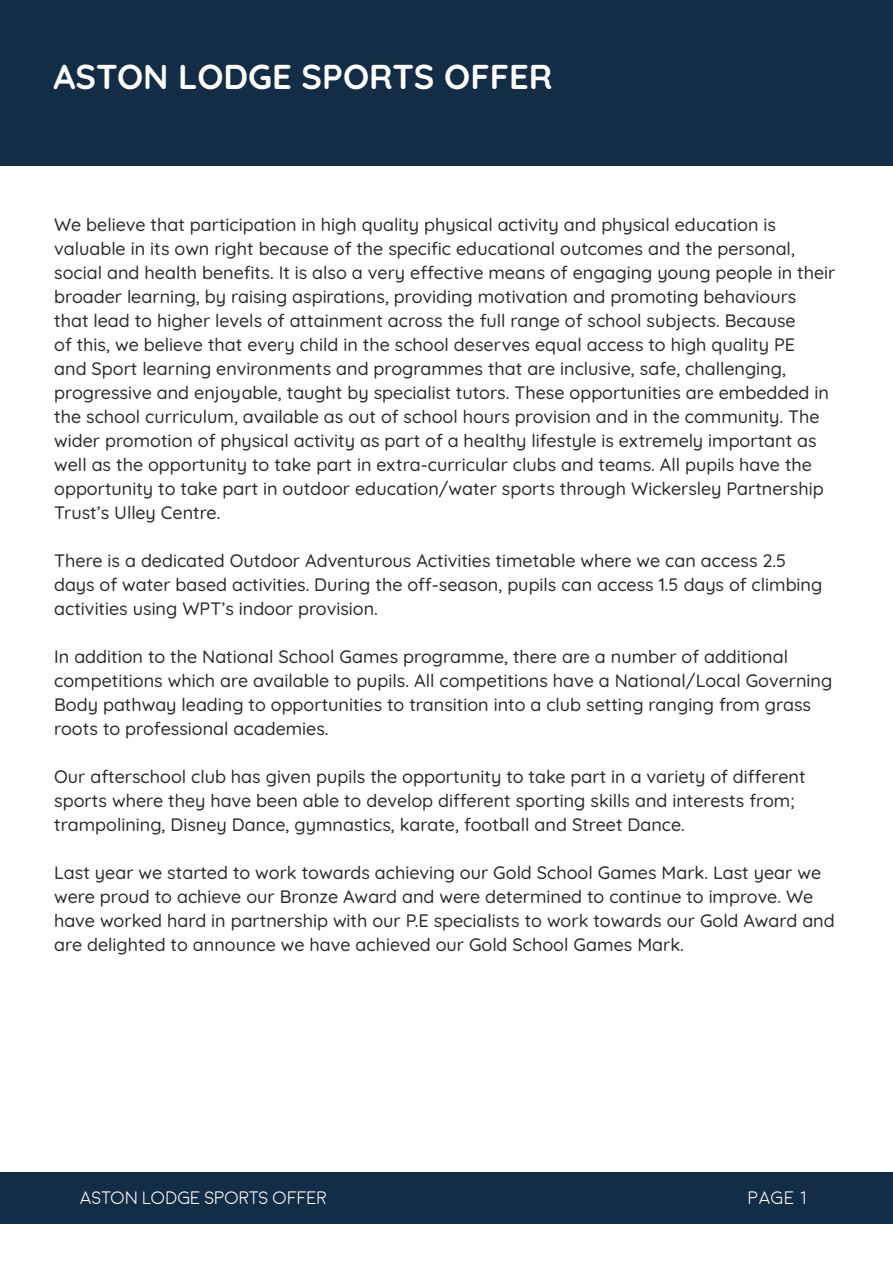
<style>
.page{position:relative;width:893px;height:1263px;background:#fff}
.page>*{position:absolute;margin:0;border:0;box-sizing:border-box;transform-origin:0 0}
.t1{font:700 34.5px "Quicksand";color:#fff}
.t2{font:500 18px/24px "Quicksand";color:#2e2b2c}
.t3{font:300 18px "Moon";color:#fff}
</style>
<div class="page">
<div style="left:2px;top:1172px;width:891px;height:52px;background:#142d47"></div>
<hr style="left:0;top:1172px;width:2px;height:52px;background:#142d47">
<div style="left:0;top:0;width:893px;height:166px;background:#142d47"></div>
<p class="t1" style="left:54px;top:50px;width:501px">ASTON LODGE SPORTS OFFER</p>
<p class="t2" style="left:54px;top:211px;width:783px">We believe that participation in high quality physical activity and physical education is valuable in its own right because of the specific educational outcomes and the personal, social and health benefits. It is also a very effective means of engaging young people in their broader learning, by raising aspirations, providing motivation and promoting behaviours<br>that lead to higher levels of attainment across the full range of school subjects. Because<br>of this, we believe that every child in the school deserves equal access to high quality PE<br>and Sport learning environments and programmes that are inclusive, safe, challenging, progressive and enjoyable, taught by specialist tutors. These opportunities are embedded in the school curriculum, available as out of school hours provision and in the community. The wider promotion of physical activity as part of a healthy lifestyle is extremely important as well as the opportunity to take part in extra-curricular clubs and teams. All pupils have the opportunity to take part in outdoor education/water sports through Wickersley Partnership Trust’s Ulley Centre.</p>
<p class="t2" style="left:54px;top:547px;width:770px">There is a dedicated Outdoor Adventurous Activities timetable where we can access 2.5 days of water based activities. During the off-season, pupils can access 1.5 days of climbing activities using WPT’s indoor provision.</p>
<p class="t2" style="left:54px;top:643px;width:780px">In addition to the National School Games programme, there are a number of additional competitions which are available to pupils. All competitions have a National/Local Governing Body pathway leading to opportunities to transition into a club setting ranging from grass roots to professional academies.</p>
<p class="t2" style="left:54px;top:763px;width:753px">Our afterschool club has given pupils the opportunity to take part in a variety of different sports where they have been able to develop different sporting skills and interests from; trampolining, Disney Dance, gymnastics, karate, football and Street Dance.</p>
<p class="t2" style="left:54px;top:859px;width:782px">Last year we started to work towards achieving our Gold School Games Mark. Last year we were proud to achieve our Bronze Award and were determined to continue to improve. We have worked hard in partnership with our P.E specialists to work towards our Gold Award and are delighted to announce we have achieved our Gold School Games Mark.</p>
<p class="t3" style="left:80px;top:1188px;width:248px">ASTON LODGE SPORTS OFFER</p>
<p class="t3" style="left:747px;top:1188px;width:63px">page 1</p>
</div>
